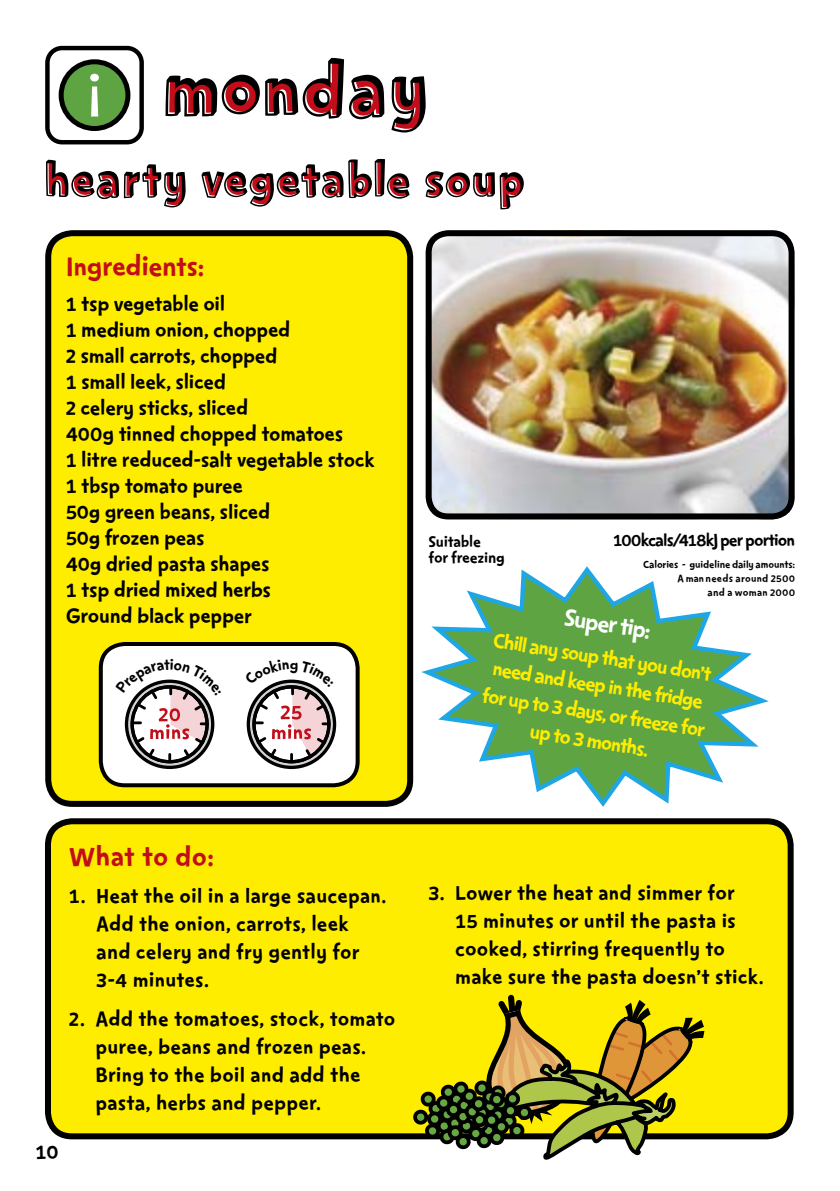
<style>
.page{position:relative;width:840px;height:1191px;background:#fff}
.page>*{position:absolute;margin:0;border:0;box-sizing:border-box;transform-origin:0 0}
.t1{font:82.2px "Change 4 Life Headline Shadow";color:#000}
.t2{font:52px "Change 4 Life Headline Shadow";color:#000}
.BODYCOPY___Red{font:32px "Change 4 Life Text";letter-spacing:-.015em;color:#c20e1a}
.BODYCOPY___Red-2{font:28px "Change 4 Life Text";color:#fff}
.BODYCOPY___Red-3{font:24px/28px "Change 4 Life Text";letter-spacing:-.01em;color:#000}
.BODYCOPY___Red-4{font:24px/28px "Change 4 Life Text";color:#ffed00;text-align:center}
.BODYCOPY___Red-5{font:20px "Change 4 Life Text";letter-spacing:-.05em;color:#000}
.BODYCOPY___Red-6{font:18px/16px "Change 4 Life Text";letter-spacing:-.015em;color:#000}
.BODYCOPY___Red-7{font:12px/14px "Change 4 Life Text";letter-spacing:-.01em;color:#000;text-align:right}
</style>
<div class="page">
<div style="left:48px;top:233px;width:362px;height:571px;background:#ffed00;border-radius:24px"></div>
<div style="left:45px;top:230px;width:368px;height:577px;border:6px solid #000;border-radius:24px"></div>
<div style="left:48px;top:821px;width:742px;height:315px;background:#ffed00;border-radius:24px"></div>
<div style="left:45px;top:818px;width:748px;height:321px;border:6px solid #000;border-radius:24px"></div>
<div style="left:101px;top:644px;width:256px;height:141px;background:#fff;border-radius:24px"></div>
<div style="left:99px;top:642px;width:260px;height:145px;border:4px solid #000;border-radius:24px"></div>
<svg style="left:421px;top:566px;width:348px;height:241px"></svg>
<div style="left:45px;top:46px;width:99px;height:98px;border:4px solid #000;border-radius:15px"></div>
<div style="left:61px;top:62px;width:67px;height:66px;background:#5ea443;border-radius:50%"></div>
<div style="left:59px;top:59px;width:71px;height:72px;border:5px solid #000;border-radius:50%"></div>
<svg style="left:90px;top:74px;width:9px;height:43px"></svg>
<div style="left:246px;top:679px;width:90px;height:90px;border:3px solid #000;border-radius:50%"></div>
<img style="left:432px;top:237px;width:362px;height:282px">
<div style="left:425px;top:230px;width:369px;height:289px;border:6px solid #000;border-radius:20px"></div>
<svg style="left:412px;top:994px;width:292px;height:166px"></svg>
<svg style="left:124px;top:679px;width:91px;height:90px"></svg>
<svg style="left:246px;top:679px;width:87px;height:81px"></svg>
<p class="t1" style="left:163px;top:53px;width:268px">monday</p>
<p class="t2" style="left:44px;top:157px;width:483px">hearty vegetable soup</p>
<p class="BODYCOPY___Red" style="left:66px;top:254px;width:140px">Ingredients:</p>
<p class="BODYCOPY___Red-3" style="left:66px;top:291px;width:161px">1 tsp vegetable oil</p>
<p class="BODYCOPY___Red-3" style="left:66px;top:317px;width:226px">1 medium onion, chopped</p>
<p class="BODYCOPY___Red-3" style="left:66px;top:343px;width:213px">2 small carrots, chopped</p>
<p class="BODYCOPY___Red-3" style="left:66px;top:369px;width:162px">1 small leek, sliced</p>
<p class="BODYCOPY___Red-3" style="left:66px;top:395px;width:184px">2 celery sticks, sliced</p>
<p class="BODYCOPY___Red-3" style="left:66px;top:421px;width:279px">400g tinned chopped tomatoes</p>
<p class="BODYCOPY___Red-3" style="left:66px;top:447px;width:310px">1 litre reduced-salt vegetable stock</p>
<p class="BODYCOPY___Red-3" style="left:66px;top:473px;width:179px">1 tbsp tomato puree</p>
<p class="BODYCOPY___Red-3" style="left:66px;top:499px;width:206px">50g green beans, sliced</p>
<p class="BODYCOPY___Red-3" style="left:66px;top:525px;width:140px">50g frozen peas</p>
<p class="BODYCOPY___Red-3" style="left:66px;top:551px;width:205px">40g dried pasta shapes</p>
<p class="BODYCOPY___Red-3" style="left:66px;top:577px;width:207px">1 tsp dried mixed herbs</p>
<p class="BODYCOPY___Red-3" style="left:66px;top:603px;width:187px">Ground black pepper</p>
<p class="BODYCOPY___Red-2" style="left:566px;top:606px;width:89px;rotate:9deg">Super tip:</p>
<p class="BODYCOPY___Red-5" style="left:612px;top:532px;width:183px">100kcals/418kJ per portion</p>
<p class="BODYCOPY___Red-6" style="left:428px;top:535px;width:78px">Suitable for freezing</p>
<p class="BODYCOPY___Red-7" style="left:642px;top:558px;width:153px">Calories - guideline daily amounts:<br>A man needs around 2500<br>and a woman 2000</p>
<p class="BODYCOPY___Red-4" style="left:492px;top:627px;width:227px;rotate:9deg">Chill any soup that you don’t need and keep in the fridge for up to 3 days, or freeze for up to 3 months.</p>
<p class="BODYCOPY___Red" style="left:69px;top:844px;width:147px">What to do:</p>
<p class="BODYCOPY___Red-3" style="left:96px;top:883px;width:291px;text-indent:-27px">1. Heat the oil in a large saucepan.<br>Add the onion, carrots, leek and celery and fry gently for<br>3-4 minutes.</p>
<p class="BODYCOPY___Red-3" style="left:95px;top:1006px;width:301px;text-indent:-27px">2. Add the tomatoes, stock, tomato puree, beans and frozen peas.<br>Bring to the boil and add the pasta, herbs and pepper.</p>
<p class="BODYCOPY___Red-3" style="left:35px;top:1139px;width:25px">10</p>
<p class="BODYCOPY___Red-3" style="left:455px;top:880px;width:310px;text-indent:-27px">3. Lower the heat and simmer for<br>15 minutes or until the pasta is cooked, stirring frequently to make sure the pasta doesn’t stick.</p>
</div>
